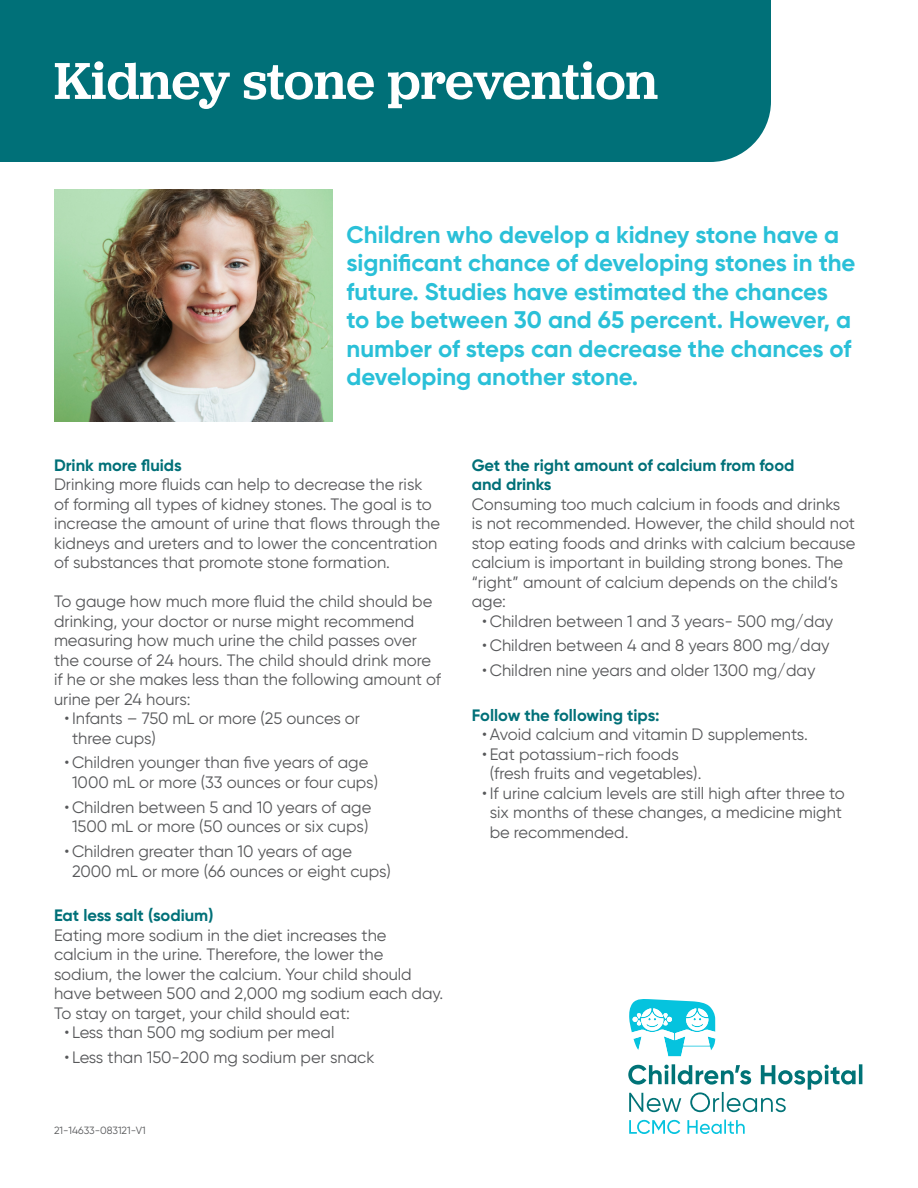
<style>
.page{position:relative;width:918px;height:1188px;background:#fff}
.page>*{position:absolute;margin:0;border:0;box-sizing:border-box;transform-origin:0 0}
._30_33_headline_-_me{font:500 54px "Jubilat";letter-spacing:-.005em;color:#fff}
._15_18_copy_-_regula{font:700 24px/28.5px "Gilroy";color:#2ac0d8}
._12_15_alt_body_copy{font:16.5px/19.5px "Gilroy";color:#57585a}
._12_15_alt_body_copy-2{font:700 16.5px/19.5px "Gilroy";color:#007078}
._12_15_alt_body_copy-3{font:10.5px "Gilroy";color:#57585a}
</style>
<div class="page">
<img style="left:54px;top:189px;width:279px;height:233px">
<div style="left:0;top:0;width:771px;height:162px;background:#007078"></div>
<svg style="left:629px;top:1120px;width:116px;height:14px"></svg>
<svg style="left:628px;top:1064px;width:234px;height:48px"></svg>
<svg style="left:629px;top:999px;width:86px;height:57px"></svg>
<p class="_30_33_headline_-_me" style="left:54px;top:46px;width:605px">Kidney stone prevention</p>
<p class="_15_18_copy_-_regula" style="left:346px;top:220px;width:511px">Children who develop a kidney stone have a significant chance of developing stones in the future. Studies have estimated the chances to be between 30 and 65 percent. However, a number of steps can decrease the chances of developing another stone.</p>
<p class="_12_15_alt_body_copy-2" style="left:54px;top:455px;width:129px">Drink more fluids</p>
<p class="_12_15_alt_body_copy" style="left:54px;top:474px;width:388px">Drinking more fluids can help to decrease the risk of forming all types of kidney stones. The goal is to increase the amount of urine that flows through the kidneys and ureters and to lower the concentration of substances that promote stone formation.</p>
<p class="_12_15_alt_body_copy" style="left:54px;top:591px;width:389px">To gauge how much more fluid the child should be drinking, your doctor or nurse might recommend measuring how much urine the child passes over the course of 24 hours. The child should drink more if he or she makes less than the following amount of urine per 24 hours:</p>
<p class="_12_15_alt_body_copy" style="left:72px;top:708px;width:290px;text-indent:-8px">• Infants – 750 mL or more (25 ounces or three cups)</p>
<p class="_12_15_alt_body_copy" style="left:64px;top:753px;width:315px;text-align:center">• Children younger than five years of age<br>1000 mL or more (33 ounces or four cups)</p>
<p class="_12_15_alt_body_copy" style="left:64px;top:797px;width:308px;text-align:center">• Children between 5 and 10 years of age<br>1500 mL or more (50 ounces or six cups)</p>
<p class="_12_15_alt_body_copy" style="left:72px;top:842px;width:320px;text-indent:-8px">• Children greater than 10 years of age<br>2000 mL or more (66 ounces or eight cups)</p>
<p class="_12_15_alt_body_copy-2" style="left:54px;top:906px;width:161px">Eat less salt (sodium)</p>
<p class="_12_15_alt_body_copy" style="left:54px;top:925px;width:391px">Eating more sodium in the diet increases the calcium in the urine. Therefore, the lower the sodium, the lower the calcium. Your child should have between 500 and 2,000 mg sodium each day.<br>To stay on target, your child should eat:</p>
<p class="_12_15_alt_body_copy" style="left:64px;top:1022px;width:271px">• Less than 500 mg sodium per meal</p>
<p class="_12_15_alt_body_copy" style="left:64px;top:1047px;width:312px">• Less than 150-200 mg sodium per snack</p>
<p class="_12_15_alt_body_copy-3" style="left:54px;top:1124px;width:93px">21-14633-083121-V1</p>
<p class="_12_15_alt_body_copy-2" style="left:472px;top:455px;width:324px">Get the right amount of calcium from food and drinks</p>
<p class="_12_15_alt_body_copy" style="left:472px;top:494px;width:385px">Consuming too much calcium in foods and drinks<br>is not recommended. However, the child should not stop eating foods and drinks with calcium because calcium is important in building strong bones. The “right” amount of calcium depends on the child’s age:</p>
<p class="_12_15_alt_body_copy" style="left:482px;top:611px;width:353px">• Children between 1 and 3 years- 500 mg/day</p>
<p class="_12_15_alt_body_copy" style="left:482px;top:636px;width:349px">• Children between 4 and 8 years 800 mg/day</p>
<p class="_12_15_alt_body_copy" style="left:482px;top:661px;width:335px">• Children nine years and older 1300 mg/day</p>
<p class="_12_15_alt_body_copy-2" style="left:472px;top:705px;width:189px">Follow the following tips:</p>
<p class="_12_15_alt_body_copy" style="left:482px;top:725px;width:327px">•Avoid calcium and vitamin D supplements.</p>
<p class="_12_15_alt_body_copy" style="left:490px;top:744px;width:213px;text-indent:-8px">• Eat potassium-rich foods (fresh fruits and vegetables).</p>
<p class="_12_15_alt_body_copy" style="left:490px;top:783px;width:357px;text-indent:-8px">• If urine calcium levels are still high after three to six months of these changes, a medicine might be recommended.</p>
</div>
